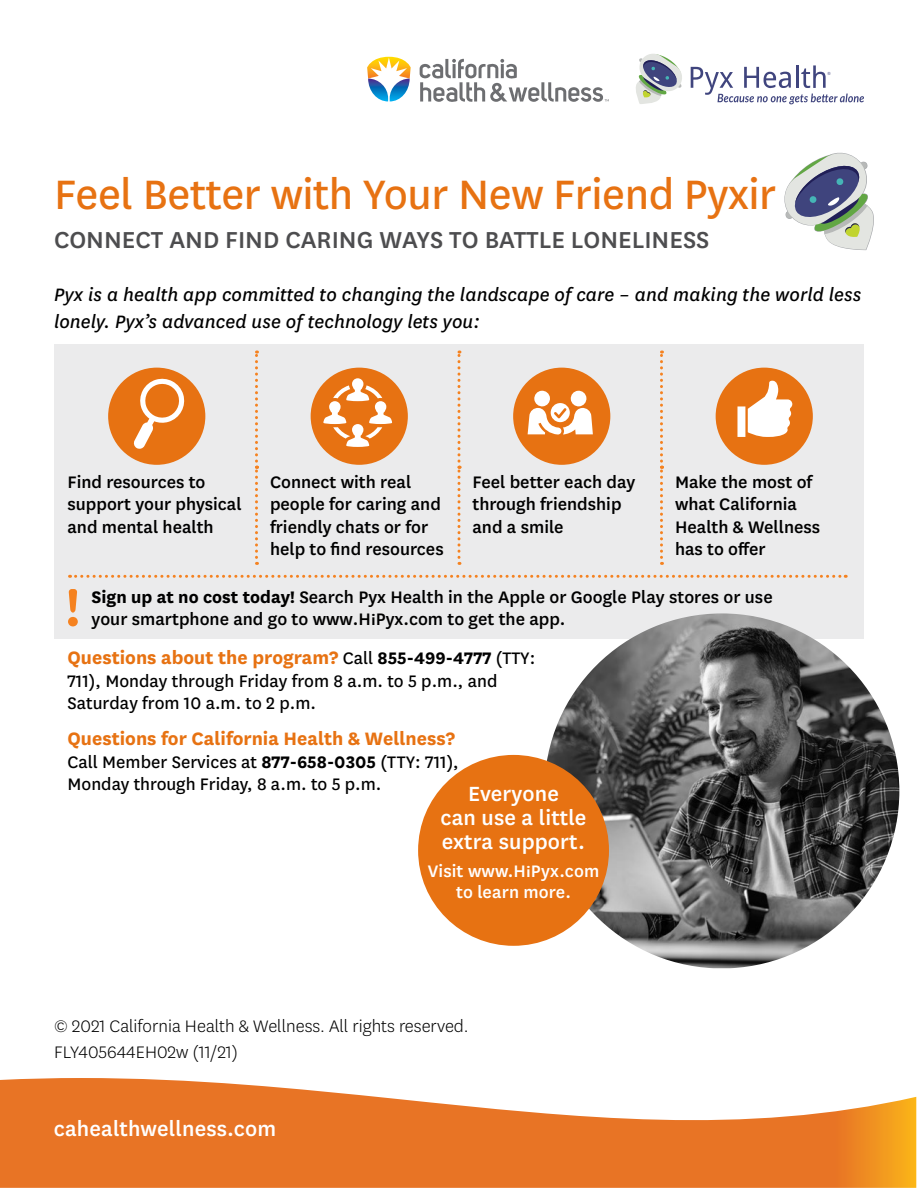
<style>
.page{position:relative;width:918px;height:1188px;background:#fff}
.page>*{position:absolute;margin:0;border:0;box-sizing:border-box;transform-origin:0 0}
.t1{font:48px "Centene Sans";letter-spacing:-.01em;color:#e77212}
.t2{font:500 27px "Centene Sans";color:#4d4d4f}
.t3{font:500 24px/24px "Centene Sans";letter-spacing:.005em;color:#fff;text-align:center}
.t4{font:italic 21px/27px "Centene Sans";letter-spacing:.005em;color:#000}
.t5{font:700 21px "Centene Sans";color:#e77212}
.t6{font:500 19.5px/22.5px "Centene Sans";color:#000}
.t7{font:19.5px/22.5px "Centene Sans";color:#000}
.t8{font:300 19.5px "Centene Sans";color:#000}
.t9{font:500 19.5px/21px "Centene Sans";letter-spacing:.005em;color:#fff;text-align:center}
.s1{font-weight:700}
.s2{font-size:16.65px}
.s3{font-weight:400;font-size:19.5px;color:#000}
.s4{font-size:19.5px;color:#000}
</style>
<div class="page">
<div style="left:54px;top:345px;width:810px;height:294px;background:#ebebec"></div>
<div style="left:108px;top:368px;width:97px;height:97px;background:#e77212;border-radius:50%"></div>
<div style="left:311px;top:368px;width:97px;height:97px;background:#e77212;border-radius:50%"></div>
<div style="left:513px;top:368px;width:97px;height:97px;background:#e77212;border-radius:50%"></div>
<div style="left:716px;top:368px;width:97px;height:97px;background:#e77212;border-radius:50%"></div>
<svg style="left:367px;top:56px;width:44px;height:46px"></svg>
<svg style="left:420px;top:59px;width:189px;height:43px"></svg>
<svg style="left:691px;top:65px;width:173px;height:39px"></svg>
<svg style="left:636px;top:54px;width:46px;height:50px"></svg>
<svg style="left:255px;top:351px;width:3px;height:214px"></svg>
<svg style="left:458px;top:351px;width:2px;height:214px"></svg>
<svg style="left:660px;top:351px;width:3px;height:214px"></svg>
<svg style="left:133px;top:378px;width:52px;height:71px"></svg>
<svg style="left:323px;top:378px;width:69px;height:69px"></svg>
<div style="left:570px;top:390px;width:17px;height:17px;background:#fff;border-radius:50%"></div>
<div style="left:534px;top:390px;width:16px;height:17px;background:#fff;border-radius:50%"></div>
<svg style="left:528px;top:403px;width:65px;height:32px"></svg>
<svg style="left:737px;top:381px;width:55px;height:56px"></svg>
<img style="left:544px;top:613px;width:355px;height:355px;border-radius:175px">
<svg style="left:784px;top:153px;width:90px;height:97px"></svg>
<div style="left:418px;top:755px;width:191px;height:191px;background:#e77212;border-radius:50%"></div>
<svg style="left:70px;top:575px;width:776px;height:3px"></svg>
<svg style="left:69px;top:589px;width:8px;height:24px"></svg>
<div style="left:68px;top:617px;width:10px;height:9px;background:#f58220;border-radius:50%"></div>
<svg style="left:0;top:1078px;width:916px;height:110px"></svg>
<h1 class="t1" style="left:54px;top:163px;width:724px">Feel Better with Your New Friend Pyxir</h1>
<h2 class="t2" style="left:54px;top:222px;width:657px">CONNECT AND FIND CARING WAYS TO BATTLE LONELINESS</h2>
<p class="t4" style="left:54px;top:280px;width:809px">Pyx is a health app committed to changing the landscape of care – and making the world less lonely. Pyx’s advanced use of technology lets you:</p>
<p class="t6" style="left:68px;top:469px;width:176px">Find resources to support your physical and mental health</p>
<p class="t6" style="left:270px;top:469px;width:175px">Connect with real people for caring and friendly chats or for help to find resources</p>
<p class="t6" style="left:473px;top:469px;width:164px">Feel better each day through friendship and a smile</p>
<p class="t6" style="left:675px;top:469px;width:147px">Make the most of what California<br>Health &amp; Wellness has to offer</p>
<p class="t6" style="left:92px;top:585px;width:683px"><span class="s1">Sign up at no cost today!</span> Search Pyx Health in the Apple or Google Play stores or use your smartphone and go to www.H<span class="s2">i</span>Pyx.com to get the app.</p>
<p class="t5" style="left:67px;top:642px;width:469px">Questions about the program? <span class="s3">Call</span> <span class="s4">855-499-4777</span> <span class="s3">(TTY:</span></p>
<p class="t7" style="left:67px;top:668px;width:431px">711), Monday through Friday from 8 a.m. to 5 p.m., and<br>Saturday from 10 a.m. to 2 p.m.</p>
<h3 class="t5" style="left:67px;top:724px;width:389px">Questions for California Health &amp; Wellness?</h3>
<p class="t7" style="left:67px;top:750px;width:393px">Call Member Services at <span class="s1">877-658-0305</span> (TTY: 711),<br>Monday through Friday, 8 a.m. to 5 p.m.</p>
<h3 class="t3" style="left:441px;top:780px;width:147px">Everyone<br>can use a little extra support.</h3>
<p class="t9" style="left:428px;top:859px;width:173px">Visit www.H<span class="s2">i</span>Pyx.com to learn more.</p>
<p class="t8" style="left:54px;top:1014px;width:416px">© 2021 California Health &amp; Wellness. All rights reserved.</p>
<p class="t8" style="left:54px;top:1040px;width:185px">FLY405644EH02w (11/21)</p>
<p class="t3" style="left:54px;top:1115px;width:224px">cahealthwellness.com</p>
</div>
